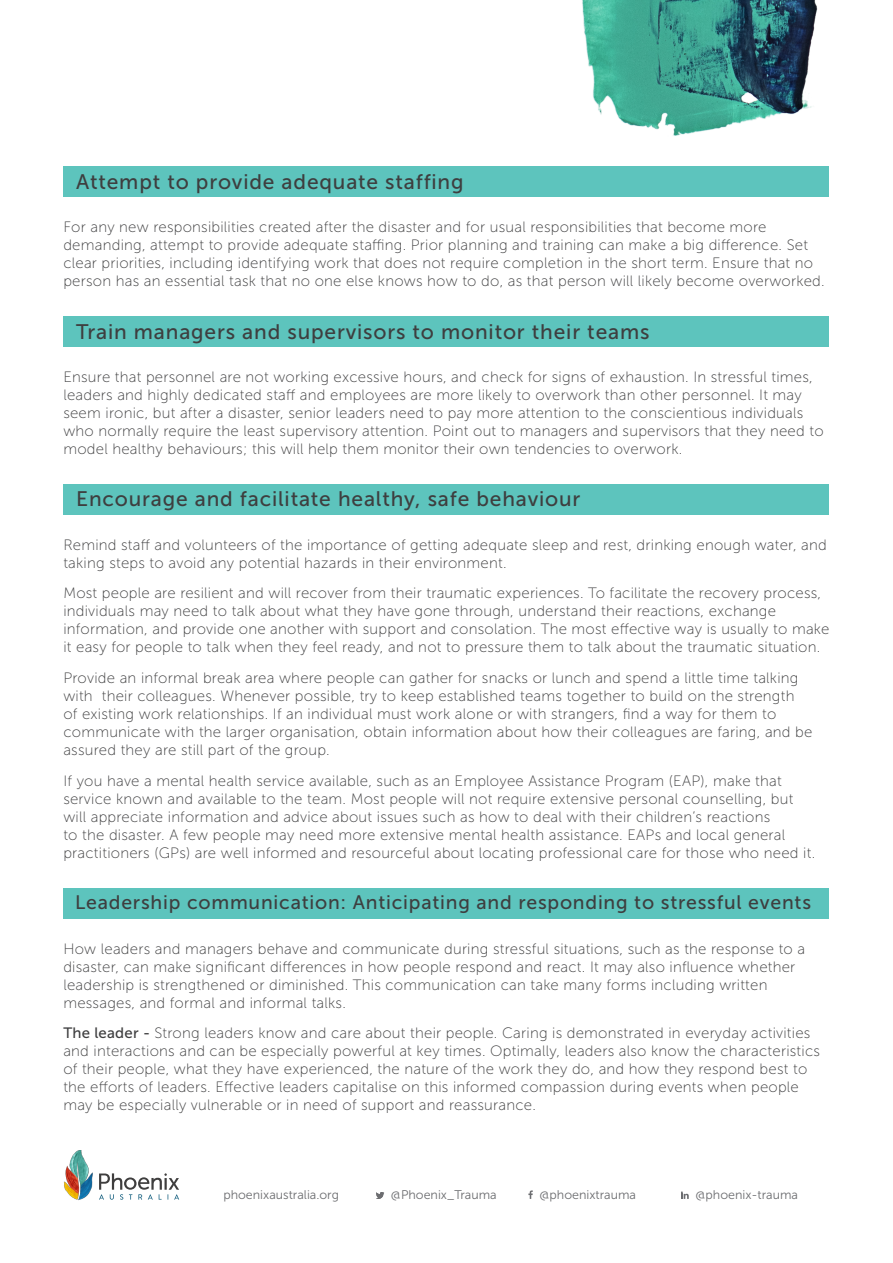
<style>
.page{position:relative;width:893px;height:1263px;background:#fff}
.page>*{position:absolute;margin:0;border:0;box-sizing:border-box;transform-origin:0 0}
.SubHeading{font:21px "Museo Sans 500";letter-spacing:.04em;color:#3e3e3f}
.SubHeading-2{font:19.5px "Museo Sans 500";letter-spacing:.04em;color:#3e3e3f}
.Body_copy{font:15px/18px "Museo Sans 100";letter-spacing:.015em;color:#3e3e3f}
.t1{font:12.45px "Museo Sans 300";color:#6c6d70}
.s1{font-family:"Museo Sans 500"}
</style>
<div class="page">
<img style="left:572px;top:0;width:257px;height:167px">
<svg style="left:376px;top:1192px;width:8px;height:7px"></svg>
<svg style="left:528px;top:1190px;width:5px;height:9px"></svg>
<svg style="left:681px;top:1191px;width:8px;height:8px"></svg>
<img style="left:64px;top:1150px;width:29px;height:50px">
<svg style="left:99px;top:1173px;width:80px;height:27px"></svg>
<div style="left:63px;top:167px;width:766px;height:30px;background:#5dc4bd"></div>
<div style="left:63px;top:316px;width:766px;height:31px;background:#5dc4bd"></div>
<div style="left:63px;top:484px;width:766px;height:30px;background:#5dc4bd"></div>
<div style="left:63px;top:888px;width:766px;height:30px;background:#5dc4bd"></div>
<p class="SubHeading" style="left:76px;top:170px;width:389px">Attempt to provide adequate staffing</p>
<p class="Body_copy" style="left:63px;top:218px;width:763px">For any new responsibilities created after the disaster and for usual responsibilities that become more demanding, attempt to provide adequate staffing. Prior planning and training can make a big difference. Set clear priorities, including identifying work that does not require completion in the short term. Ensure that no person has an essential task that no one else knows how to do, as that person will likely become overworked.</p>
<p class="SubHeading" style="left:76px;top:320px;width:575px">Train managers and supervisors to monitor their teams</p>
<p class="Body_copy" style="left:63px;top:368px;width:762px">Ensure that personnel are not working excessive hours, and check for signs of exhaustion. In stressful times, leaders and highly dedicated staff and employees are more likely to overwork than other personnel. It may seem ironic, but after a disaster, senior leaders need to pay more attention to the conscientious individuals who normally require the least supervisory attention. Point out to managers and supervisors that they need to model healthy behaviours; this will help them monitor their own tendencies to overwork.</p>
<p class="SubHeading" style="left:76px;top:488px;width:506px">Encourage and facilitate healthy, safe behaviour</p>
<p class="Body_copy" style="left:63px;top:536px;width:765px">Remind staff and volunteers of the importance of getting adequate sleep and rest, drinking enough water, and taking steps to avoid any potential hazards in their environment.</p>
<p class="Body_copy" style="left:63px;top:584px;width:768px">Most people are resilient and will recover from their traumatic experiences. To facilitate the recovery process, individuals may need to talk about what they have gone through, understand their reactions, exchange information, and provide one another with support and consolation. The most effective way is usually to make it easy for people to talk when they feel ready, and not to pressure them to talk about the traumatic situation.</p>
<p class="Body_copy" style="left:63px;top:669px;width:751px">Provide an informal break area where people can gather for snacks or lunch and spend a little time talking with their colleagues. Whenever possible, try to keep established teams together to build on the strength<br>of existing work relationships. If an individual must work alone or with strangers, find a way for them to communicate with the larger organisation, obtain information about how their colleagues are faring, and be assured they are still part of the group.</p>
<p class="Body_copy" style="left:63px;top:772px;width:753px">If you have a mental health service available, such as an Employee Assistance Program (EAP), make that service known and available to the team. Most people will not require extensive personal counselling, but will appreciate information and advice about issues such as how to deal with their children’s reactions<br>to the disaster. A few people may need more extensive mental health assistance. EAPs and local general practitioners (GPs) are well informed and resourceful about locating professional care for those who need it.</p>
<p class="SubHeading-2" style="left:75px;top:892px;width:737px">Leadership communication: Anticipating and responding to stressful events</p>
<p class="Body_copy" style="left:63px;top:939px;width:743px">How leaders and managers behave and communicate during stressful situations, such as the response to a disaster, can make significant differences in how people respond and react. It may also influence whether leadership is strengthened or diminished. This communication can take many forms including written messages, and formal and informal talks.</p>
<p class="Body_copy" style="left:63px;top:1024px;width:758px"><span class="s1">The leader -</span> Strong leaders know and care about their people. Caring is demonstrated in everyday activities and interactions and can be especially powerful at key times. Optimally, leaders also know the characteristics of their people, what they have experienced, the nature of the work they do, and how they respond best to the efforts of leaders. Effective leaders capitalise on this informed compassion during events when people may be especially vulnerable or in need of support and reassurance.</p>
<p class="t1" style="left:223px;top:1188px;width:117px">phoenixaustralia.org</p>
<p class="t1" style="left:391px;top:1188px;width:107px">@Phoenix_Trauma</p>
<p class="t1" style="left:539px;top:1188px;width:98px">@phoenixtrauma</p>
<p class="t1" style="left:695px;top:1188px;width:104px">@phoenix-trauma</p>
</div>
